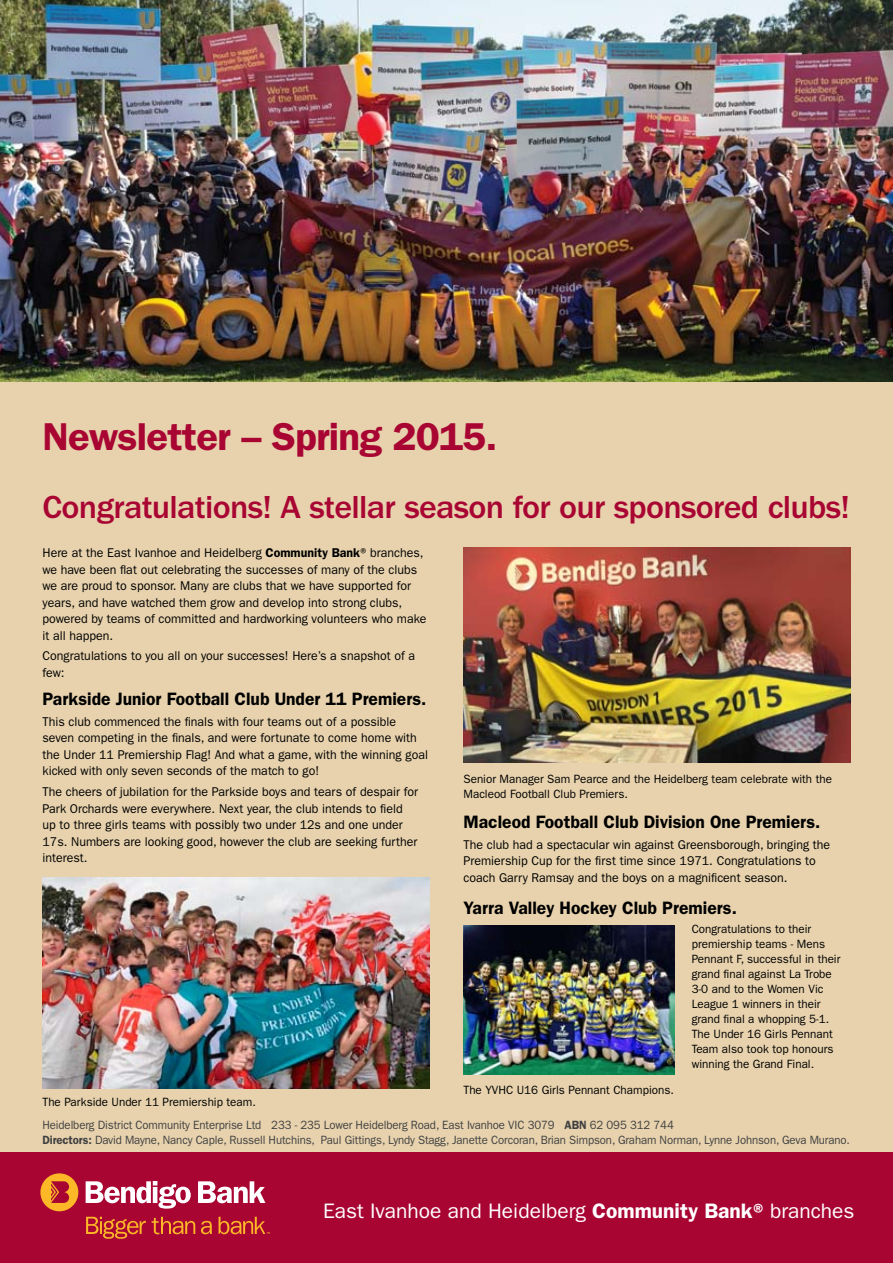
<style>
.page{position:relative;width:893px;height:1263px;background:#fff}
.page>*{position:absolute;margin:0;border:0;box-sizing:border-box;transform-origin:0 0}
.t1{font:600 39px "Franklin Gothic";letter-spacing:-.02em;color:#a90533}
.t2{font:500 33px "Franklin Gothic";letter-spacing:-.02em;color:#a90533}
.t3{font:21px "Franklin Gothic";color:#fff}
.t4{font:600 18px "Franklin Gothic";color:#000}
.t5{font:12.75px/16.5px "Franklin Gothic";color:#000}
.t6{font:12px/15px "Franklin Gothic";color:#000}
.t7{font:12px/15px "Franklin Gothic";letter-spacing:-.01em;color:#414142;scale:.95 1}
.s1{font-weight:600}
</style>
<div class="page">
<img style="left:0;top:0;width:893px;height:383px">
<div style="left:0;top:383px;width:893px;height:822px;background:#e7d2ad"></div>
<div style="left:0;top:1152px;width:893px;height:111px;background:#a90533"></div>
<div style="left:40px;top:1173px;width:38px;height:38px;background:#fdb827;border-radius:50%"></div>
<svg style="left:51px;top:1181px;width:18px;height:22px"></svg>
<svg style="left:86px;top:1181px;width:105px;height:27px"></svg>
<svg style="left:198px;top:1181px;width:67px;height:22px"></svg>
<svg style="left:86px;top:1217px;width:60px;height:22px"></svg>
<svg style="left:152px;top:1217px;width:43px;height:17px"></svg>
<svg style="left:201px;top:1221px;width:11px;height:13px"></svg>
<svg style="left:219px;top:1217px;width:51px;height:17px"></svg>
<img style="left:463px;top:547px;width:387px;height:216px">
<img style="left:43px;top:877px;width:386px;height:212px">
<img style="left:463px;top:926px;width:212px;height:149px">
<h1 class="t1" style="left:43px;top:414px;width:457px">Newsletter – Spring 2015.</h1>
<h2 class="t2" style="left:43px;top:489px;width:809px">Congratulations! A stellar season for our sponsored clubs!</h2>
<p class="t5" style="left:43px;top:544px;width:385px">Here at the East Ivanhoe and Heidelberg <span class="s1">Community Bank</span>® branches, we have been flat out celebrating the successes of many of the clubs we are proud to sponsor. Many are clubs that we have supported for years, and have watched them grow and develop into strong clubs, powered by teams of committed and hardworking volunteers who make it all happen.</p>
<p class="t5" style="left:43px;top:648px;width:374px">Congratulations to you all on your successes! Here’s a snapshot of a few:</p>
<h3 class="t4" style="left:43px;top:688px;width:385px">Parkside Junior Football Club Under 11 Premiers.</h3>
<p class="t5" style="left:43px;top:713px;width:387px">This club commenced the finals with four teams out of a possible seven competing in the finals, and were fortunate to come home with the Under 11 Premiership Flag! And what a game, with the winning goal kicked with only seven seconds of the match to go!</p>
<p class="t5" style="left:43px;top:783px;width:377px">The cheers of jubilation for the Parkside boys and tears of despair for Park Orchards were everywhere. Next year, the club intends to field up to three girls teams with possibly two under 12s and one under 17s. Numbers are looking good, however the club are seeking further interest.</p>
<p class="t6" style="left:463px;top:771px;width:370px">Senior Manager Sam Pearce and the Heidelberg team celebrate with the<br>Macleod Football Club Premiers.</p>
<h3 class="t4" style="left:463px;top:811px;width:358px">Macleod Football Club Division One Premiers.</h3>
<p class="t5" style="left:463px;top:836px;width:368px">The club had a spectacular win against Greensborough, bringing the<br>Premiership Cup for the first time since 1971. Congratulations to coach Garry Ramsay and the boys on a magnificent season.</p>
<h3 class="t4" style="left:463px;top:897px;width:275px">Yarra Valley Hockey Club Premiers.</h3>
<p class="t6" style="left:692px;top:922px;width:150px">Congratulations to their premiership teams - Mens<br>Pennant F, successful in their grand final against La Trobe<br>3-0 and to the Women Vic<br>League 1 winners in their grand final a whopping 5-1.<br>The Under 16 Girls Pennant<br>Team also took top honours winning the Grand Final.</p>
<p class="t6" style="left:43px;top:1095px;width:215px">The Parkside Under 11 Premiership team.</p>
<p class="t6" style="left:463px;top:1083px;width:212px">The YVHC U16 Girls Pennant Champions.</p>
<p class="t7" style="left:43px;top:1117px;width:851px">Heidelberg District Community Enterprise Ltd 233 - 235 Lower Heidelberg Road, East Ivanhoe VIC 3079 <span class="s1">ABN</span> 62 095 312 744<br><span class="s1">Directors:</span> David Mayne, Nancy Caple, Russell Hutchins, Paul Gittings, Lyndy Stagg, Janette Corcoran, Brian Simpson, Graham Norman, Lynne Johnson, Geva Murano.</p>
<h3 class="t3" style="left:323px;top:1199px;width:533px">East Ivanhoe and Heidelberg <span class="s1">Community Bank®</span> branches</h3>
</div>
